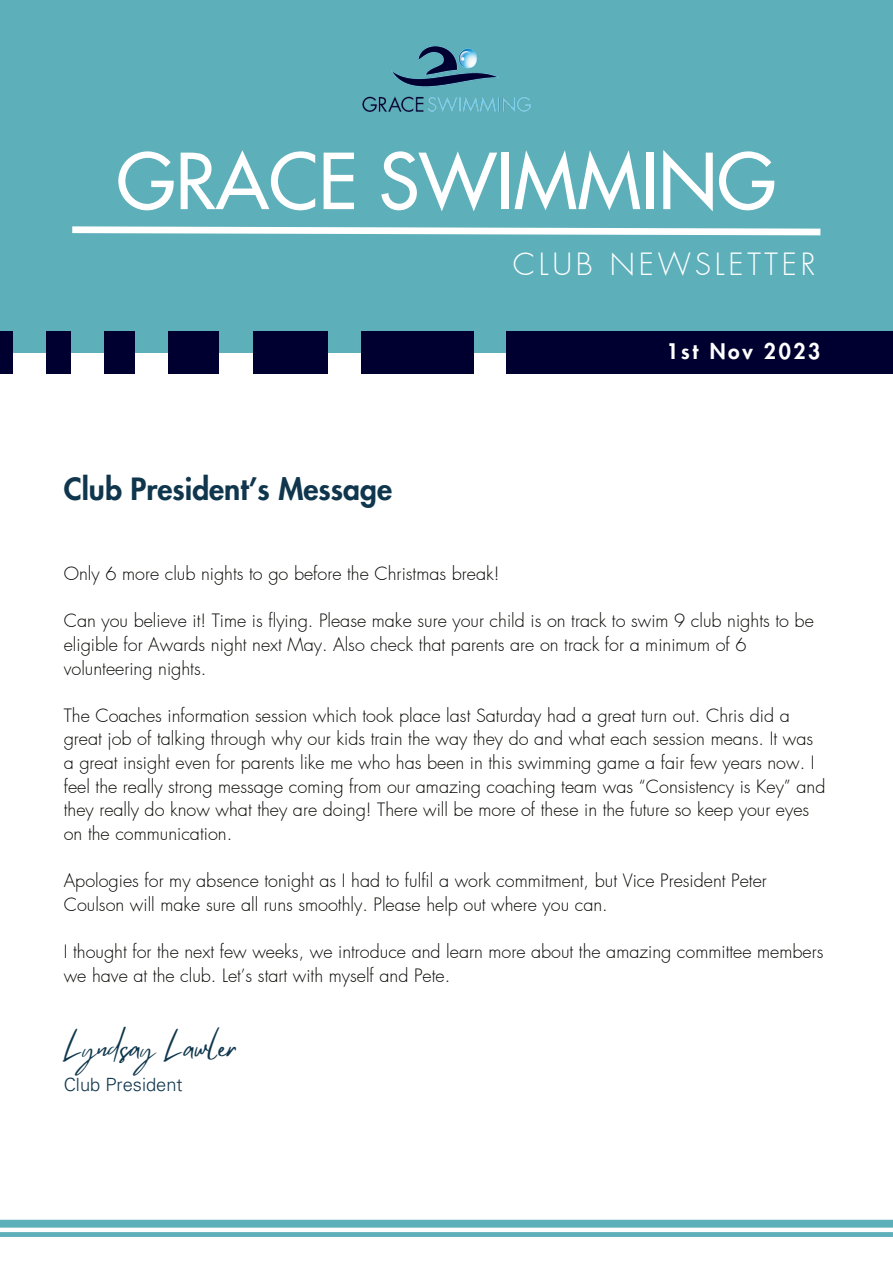
<style>
.page{position:relative;width:893px;height:1264px;background:#fff}
.page>*{position:absolute;margin:0;border:0;box-sizing:border-box;transform-origin:0 0}
.t1{font:500 75px "Futura LT Pro";color:#fff}
.t2{font:800 30px "Futura LT Pro";color:#0f364c}
.t3{font:300 30px "Futura LT Pro";letter-spacing:.125em;color:#fff}
.t4{font:28.8px "Mistrully";color:#0f364c}
.t5{font:800 21px "Futura LT Pro";letter-spacing:.125em;color:#fff}
.t6{font:300 18.3px "Univers LT Pro 45";color:#0f364c}
.t7{font:300 18px/23.5px "Futura LT Pro";color:#080704}
</style>
<div class="page">
<div style="left:0;top:0;width:892px;height:353px;background:#5dafba"></div>
<svg style="left:72px;top:226px;width:749px;height:10px"></svg>
<img style="left:362px;top:46px;width:168px;height:66px">
<div style="left:506px;top:331px;width:386px;height:43px;background:#000030"></div>
<div style="left:361px;top:331px;width:112px;height:43px;background:#000030"></div>
<div style="left:253px;top:331px;width:74px;height:43px;background:#000030"></div>
<div style="left:168px;top:331px;width:51px;height:43px;background:#000030"></div>
<div style="left:104px;top:331px;width:31px;height:43px;background:#000030"></div>
<div style="left:47px;top:331px;width:24px;height:43px;background:#000030"></div>
<div style="left:0;top:331px;width:13px;height:43px;background:#000030"></div>
<svg style="left:0;top:1232px;width:892px;height:4px;fill:#5dafba"></svg>
<div style="left:0;top:1219px;width:892px;height:8px;background:#5dafba"></div>
<h1 class="t1" style="left:117px;top:126px;width:660px">GRACE SWIMMING</h1>
<h2 class="t3" style="left:513px;top:245px;width:304px">CLUB NEWSLETTER</h2>
<h2 class="t2" style="left:64px;top:466px;width:330px">Club President’s Message</h2>
<p class="t5" style="left:666px;top:335px;width:155px">1st Nov 2023</p>
<p class="t7" style="left:64px;top:562px;width:437px">Only 6 more club nights to go before the Christmas break!</p>
<p class="t7" style="left:64px;top:609px;width:751px">Can you believe it! Time is flying. Please make sure your child is on track to swim 9 club nights to be eligible for Awards night next May. Also check that parents are on track for a minimum of 6 volunteering nights.</p>
<p class="t7" style="left:64px;top:703px;width:763px">The Coaches information session which took place last Saturday had a great turn out. Chris did a great job of talking through why our kids train the way they do and what each session means. It was a great insight even for parents like me who has been in this swimming game a fair few years now. I feel the really strong message coming from our amazing coaching team was “Consistency is Key” and they really do know what they are doing! There will be more of these in the future so keep your eyes on the communication.</p>
<p class="t7" style="left:64px;top:868px;width:704px">Apologies for my absence tonight as I had to fulfil a work commitment, but Vice President Peter<br>Coulson will make sure all runs smoothly. Please help out where you can.</p>
<p class="t7" style="left:64px;top:939px;width:761px">I thought for the next few weeks, we introduce and learn more about the amazing committee members we have at the club. Let’s start with myself and Pete.</p>
<h3 class="t4" style="left:64px;top:1029px;width:175px">Lyndsay Lawler</h3>
<p class="t6" style="left:64px;top:1072px;width:120px">Club President</p>
</div>
